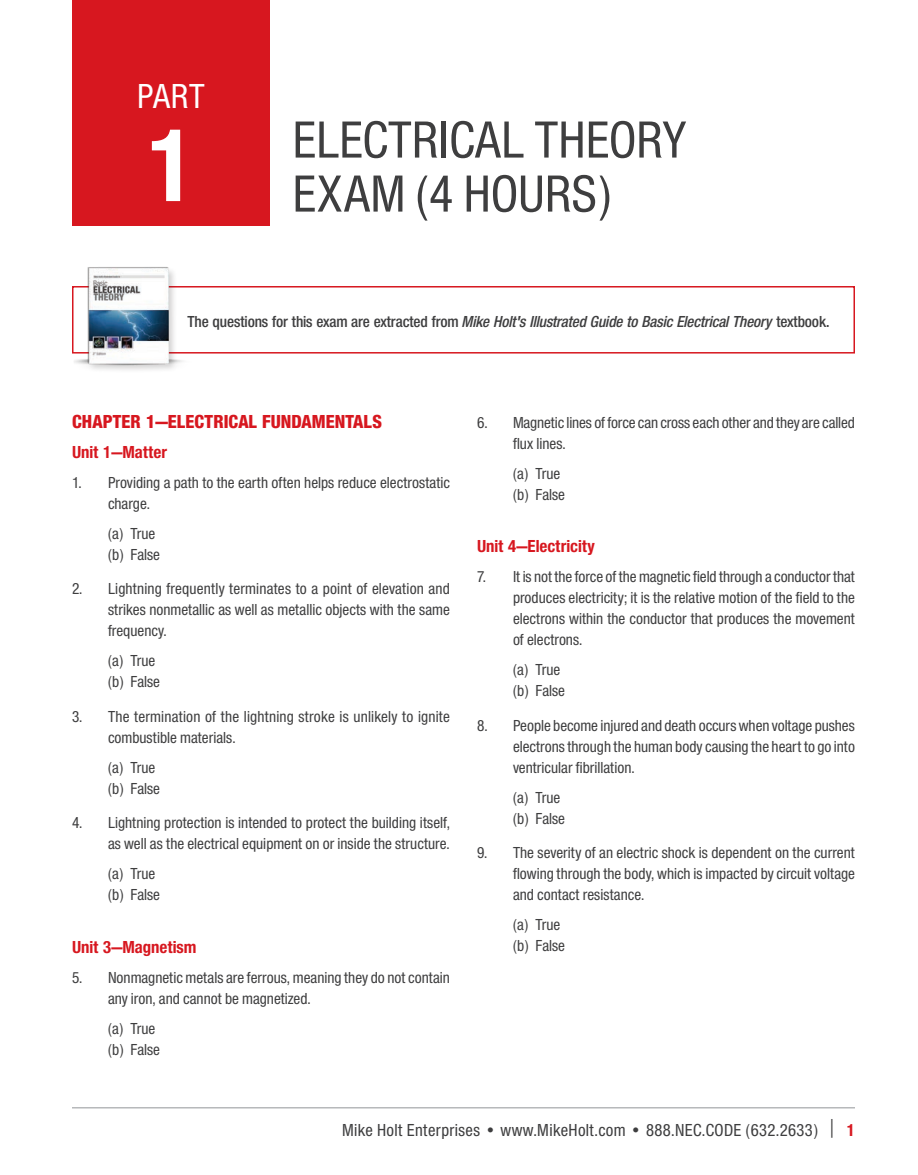
<style>
.page{position:relative;width:918px;height:1175px;background:#fff}
.page>*{position:absolute;margin:0;border:0;box-sizing:border-box;transform-origin:0 0}
.t1{font:700 108px "Nimbus San Nov Con";color:#fff}
.t2{font:500 54px/54px "Nimbus San Nov Con";color:#3e3e3f}
.t3{font:500 36px "Nimbus San Nov Con";color:#fff}
.t4{font:19.5px "Nimbus San Nov Con Hea";color:#d7171f}
.t5{font:500 18px "Nimbus San Nov Con";letter-spacing:.02em;color:#3e3e3f}
.t6{font:700 18px "Nimbus San Nov Con";color:#d7171f}
.t7{font:500 16.5px/21px "Nimbus San Nov Con";color:#3e3e3f}
.t8{font:16.5px "Nimbus San Nov Con Sem Bol Ita";letter-spacing:-.01em;color:#3e3e3f}
.s1{font-family:"Nimbus San Nov Con Sem Bol"}
.s2{font-weight:400;font-size:22.5px}
.s3{font-weight:700;color:#d7171f}
</style>
<div class="page">
<hr style="left:72px;top:1107px;width:783px;height:1px;background:#939598">
<div style="left:72px;top:286px;width:783px;height:67px;border:2px solid #d7171f"></div>
<div style="left:73px;top:266px;width:122px;height:108px;background:#231f20;opacity:.2"></div>
<img style="left:74px;top:266px;width:120px;height:101px">
<div style="left:72px;top:0;width:198px;height:225px;background:#d7171f"></div>
<h3 class="t3" style="left:137px;top:76px;width:69px">PART</h3>
<h1 class="t1" style="left:145px;top:102px;width:53px">1</h1>
<h2 class="t2" style="left:292px;top:113px;width:395px">ELECTRICAL THEORY<br>EXAM (4 HOURS)</h2>
<p class="t8" style="left:188px;top:312px;width:644px"><span class="s1">The questions for this exam are extracted from</span> Mike Holt's Illustrated Guide to Basic Electrical Theory <span class="s1">textbook.</span></p>
<p class="t4" style="left:72px;top:409px;width:312px">CHAPTER 1—ELECTRICAL FUNDAMENTALS</p>
<p class="t6" style="left:72px;top:441px;width:97px">Unit 1—Matter</p>
<p class="t7" style="left:108px;top:472px;width:344px;text-indent:-36px">1. Providing a path to the earth often helps reduce electrostatic charge.</p>
<p class="t7" style="left:108px;top:523px;width:54px">(a) True (b) False</p>
<p class="t7" style="left:108px;top:578px;width:343px;text-align:justify;text-indent:-36px">2. Lightning frequently terminates to a point of elevation and strikes nonmetallic as well as metallic objects with the same frequency.</p>
<p class="t7" style="left:108px;top:650px;width:54px">(a) True (b) False</p>
<p class="t7" style="left:108px;top:706px;width:343px;text-indent:-36px">3. The termination of the lightning stroke is unlikely to ignite combustible materials.</p>
<p class="t7" style="left:108px;top:757px;width:54px">(a) True (b) False</p>
<p class="t7" style="left:72px;top:812px;width:380px;text-align:right">4. Lightning protection is intended to protect the building itself, as well as the electrical equipment on or inside the structure.</p>
<p class="t7" style="left:108px;top:863px;width:54px">(a) True (b) False</p>
<p class="t6" style="left:72px;top:936px;width:126px">Unit 3—Magnetism</p>
<p class="t7" style="left:108px;top:967px;width:344px;text-indent:-36px">5. Nonmagnetic metals are ferrous, meaning they do not contain any iron, and cannot be magnetized.</p>
<p class="t7" style="left:108px;top:1018px;width:54px">(a) True (b) False</p>
<p class="t7" style="left:513px;top:412px;width:343px;text-indent:-36px">6. Magnetic lines of force can cross each other and they are called flux lines.</p>
<p class="t7" style="left:513px;top:463px;width:54px">(a) True (b) False</p>
<p class="t6" style="left:477px;top:535px;width:119px">Unit 4—Electricity</p>
<p class="t7" style="left:513px;top:566px;width:344px;text-align:justify;text-indent:-36px">7. It is not the force of the magnetic field through a conductor that produces electricity; it is the relative motion of the field to the electrons within the conductor that produces the movement of electrons.</p>
<p class="t7" style="left:513px;top:659px;width:54px">(a) True (b) False</p>
<p class="t7" style="left:513px;top:715px;width:343px;text-align:justify;text-indent:-36px">8. People become injured and death occurs when voltage pushes electrons through the human body causing the heart to go into ventricular fibrillation.</p>
<p class="t7" style="left:513px;top:787px;width:54px">(a) True (b) False</p>
<p class="t7" style="left:513px;top:842px;width:343px;text-align:justify;text-indent:-36px">9. The severity of an electric shock is dependent on the current flowing through the body, which is impacted by circuit voltage and contact resistance.</p>
<p class="t7" style="left:513px;top:914px;width:54px">(a) True (b) False</p>
<p class="t5" style="left:342px;top:1119px;width:514px">Mike Holt Enterprises • www.MikeHolt.com • 888.NEC.CODE (632.2633) <span class="s2">|</span> <span class="s3">1</span></p>
</div>
